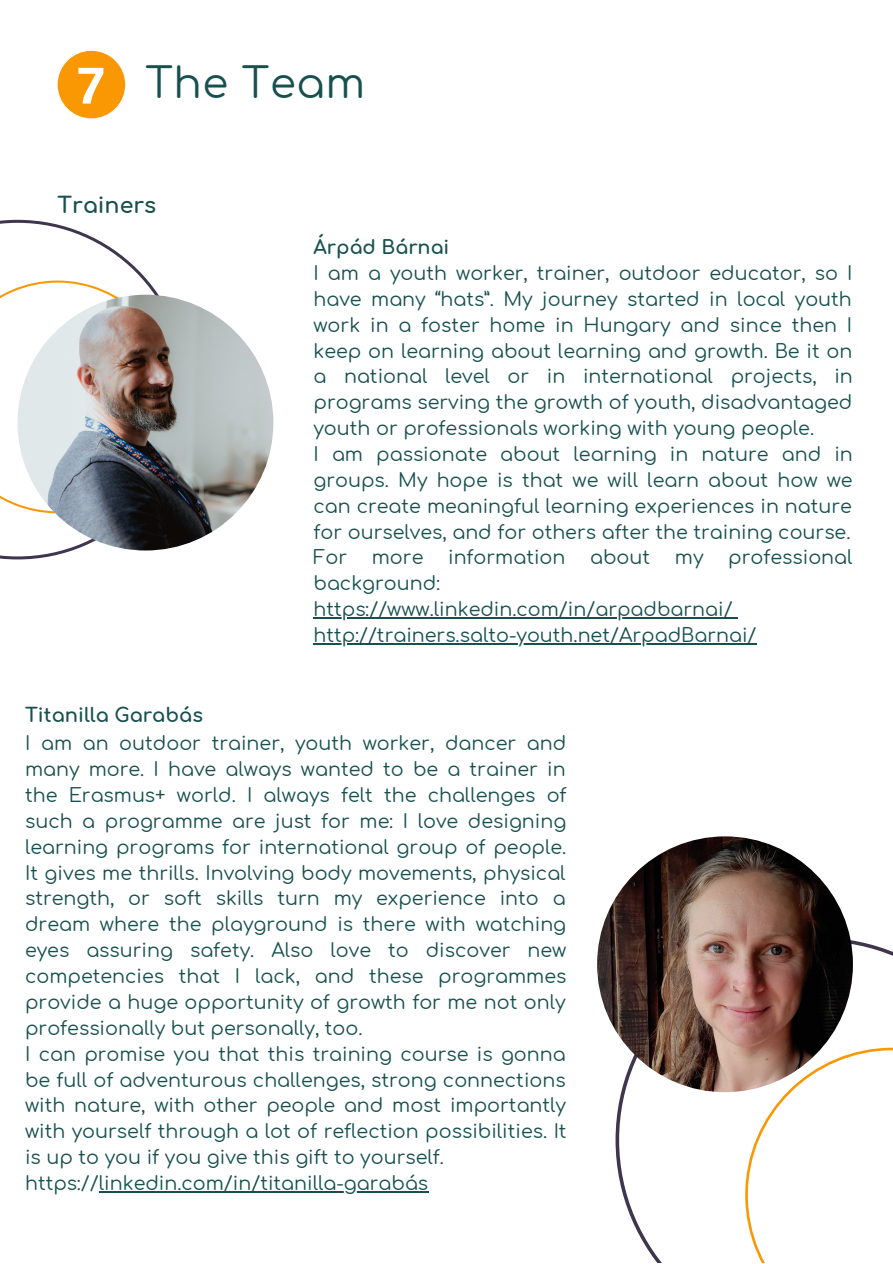
<style>
.page{position:relative;width:893px;height:1264px;background:#fff}
.page>*{position:absolute;margin:0;border:0;box-sizing:border-box;transform-origin:0 0}
.t1{font:42px "Comfortaa";letter-spacing:.015em;color:#185050}
.t2{font:700 22.05px "Comfortaa";color:#185050}
.t3{font:700 19.5px "Comfortaa";color:#185050}
.t4{font:19.05px/25.8px "Comfortaa";color:#185050;text-align:justify}
.t5{font:700 19.05px "Comfortaa";color:#185050}
</style>
<div class="page">
<svg style="left:615px;top:937px;width:277px;height:325px"></svg>
<img style="left:597px;top:836px;width:255px;height:256px;border-radius:50%">
<svg style="left:0;top:220px;width:187px;height:339px"></svg>
<svg style="left:0;top:280px;width:174px;height:233px"></svg>
<img style="left:18px;top:295px;width:255px;height:255px;border-radius:50%">
<svg style="left:745px;top:1047px;width:147px;height:215px"></svg>
<div style="left:58px;top:51px;width:67px;height:67px;background:#fa9804;border-radius:50%"></div>
<svg style="left:78px;top:68px;width:25px;height:36px"></svg>
<hr style="left:99px;top:1191px;width:329px;height:1px;background:#185050">
<hr style="left:313px;top:617px;width:419px;height:1px;background:#185050">
<hr style="left:313px;top:643px;width:443px;height:1px;background:#185050">
<p class="t1" style="left:145px;top:60px;width:221px">The Team</p>
<p class="t2" style="left:58px;top:194px;width:100px">Trainers</p>
<p class="t5" style="left:313px;top:237px;width:137px">Árpád Bárnai</p>
<p class="t4" style="left:313px;top:261px;width:541px">I am a youth worker, trainer, outdoor educator, so I have many “hats”. My journey started in local youth work in a foster home in Hungary and since then I keep on learning about learning and growth. Be it on a national level or in international projects, in programs serving the growth of youth, disadvantaged youth or professionals working with young people.</p>
<p class="t4" style="left:313px;top:442px;width:541px">I am passionate about learning in nature and in groups. My hope is that we will learn about how we can create meaningful learning experiences in nature for ourselves, and for others after the training course.</p>
<p class="t4" style="left:313px;top:545px;width:35px">For</p>
<p class="t4" style="left:372px;top:545px;width:53px">more</p>
<p class="t4" style="left:448px;top:545px;width:119px">information</p>
<p class="t4" style="left:590px;top:545px;width:62px">about</p>
<p class="t4" style="left:675px;top:545px;width:30px">my</p>
<p class="t4" style="left:728px;top:545px;width:126px">professional</p>
<p class="t4" style="left:313px;top:571px;width:420px">background: https://www.linkedin.com/in/arpadbarnai/</p>
<p class="t4" style="left:313px;top:623px;width:444px">http://trainers.salto-youth.net/ArpadBarnai/</p>
<p class="t3" style="left:25px;top:705px;width:179px">Titanilla Garabás</p>
<p class="t4" style="left:25px;top:731px;width:543px">I am an outdoor trainer, youth worker, dancer and many more. I have always wanted to be a trainer in the Erasmus+ world. I always felt the challenges of such a programme are just for me: I love designing learning programs for international group of people.<br>It gives me thrills. Involving body movements, physical strength, or soft skills turn my experience into a dream where the playground is there with watching eyes assuring safety. Also love to discover new competencies that I lack, and these programmes provide a huge opportunity of growth for me not only professionally but personally, too.</p>
<p class="t4" style="left:25px;top:1041px;width:543px">I can promise you that this training course is gonna be full of adventurous challenges, strong connections with nature, with other people and most importantly with yourself through a lot of reflection possibilities. It is up to you if you give this gift to yourself.</p>
<p class="t4" style="left:25px;top:1170px;width:404px">https://linkedin.com/in/titanilla-garabás</p>
</div>
